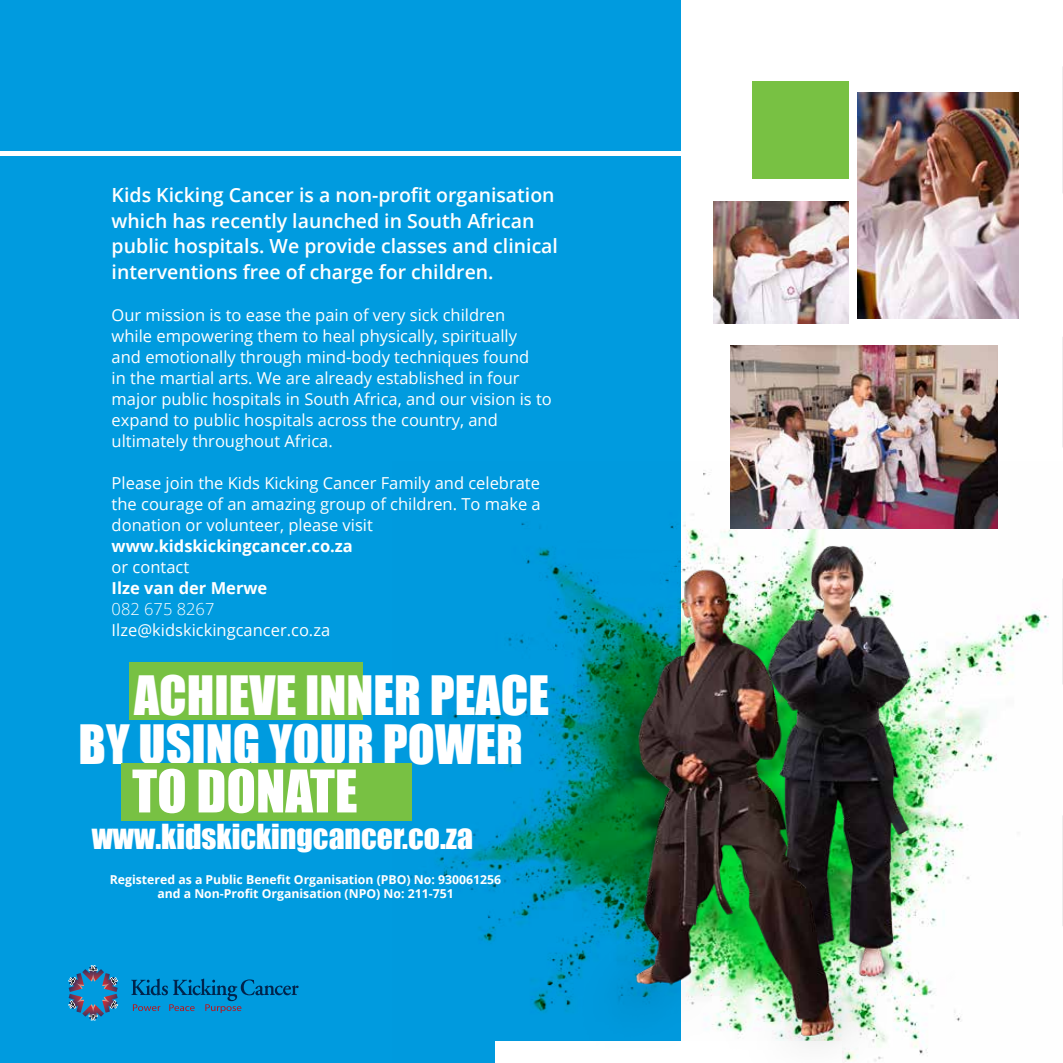
<style>
.page{position:relative;width:1063px;height:1063px;background:#fff}
.page>*{position:absolute;margin:0;border:0;box-sizing:border-box;transform-origin:0 0}
.t1{font:54.3px "Impact";color:#fff}
.t2{font:49.8px "Impact";color:#fff}
.t3{font:31.65px "Impact";color:#fff}
.t4{font:600 19.5px/25.5px "Open Sans";color:#fff}
.t5{font:16.5px/21px "Open Sans";color:#fff}
.t6{font:700 16.5px "Open Sans";color:#fff}
.t7{font:300 16.5px "Open Sans";color:#fff}
.t8{font:700 12.3px/14.7px "Open Sans";color:#fff;text-align:center}
</style>
<div class="page">
<div style="left:0;top:0;width:680px;height:1063px;background:#009bdf"></div>
<img style="left:393px;top:462px;width:656px;height:593px">
<div style="left:495px;top:1042px;width:347px;height:21px;background:#fff"></div>
<img style="left:906px;top:521px;width:93px;height:482px">
<img style="left:577px;top:500px;width:329px;height:563px">
<img style="left:713px;top:202px;width:136px;height:121px">
<img style="left:731px;top:345px;width:266px;height:183px">
<img style="left:857px;top:92px;width:161px;height:226px">
<div style="left:752px;top:81px;width:97px;height:98px;background:#78c143"></div>
<div style="left:130px;top:663px;width:233px;height:57px;background:#78c143"></div>
<div style="left:121px;top:764px;width:291px;height:57px;background:#78c143"></div>
<svg style="left:131px;top:979px;width:168px;height:34px"></svg>
<svg style="left:68px;top:965px;width:50px;height:55px"></svg>
<hr style="left:0;top:151px;width:680px;height:4px;background:#fff">
<svg style="left:1062px;top:67px;width:1px;height:859px"></svg>
<p class="t4" style="left:112px;top:182px;width:448px">Kids Kicking Cancer is a non-profit organisation which has recently launched in South African public hospitals. We provide classes and clinical interventions free of charge for children.</p>
<p class="t5" style="left:112px;top:304px;width:442px">Our mission is to ease the pain of very sick children<br>while empowering them to heal physically, spiritually<br>and emotionally through mind-body techniques found<br>in the martial arts. We are already established in four major public hospitals in South Africa, and our vision is to expand to public hospitals across the country, and ultimately throughout Africa.</p>
<p class="t5" style="left:112px;top:472px;width:431px;text-align:justify">Please join the Kids Kicking Cancer Family and celebrate the courage of an amazing group of children. To make a donation or volunteer, please visit</p>
<p class="t6" style="left:112px;top:534px;width:243px">www.kidskickingcancer.co.za</p>
<p class="t5" style="left:112px;top:556px;width:79px">or contact</p>
<p class="t6" style="left:112px;top:576px;width:157px">Ilze van der Merwe</p>
<p class="t7" style="left:112px;top:597px;width:104px">082 675 8267</p>
<p class="t5" style="left:112px;top:619px;width:220px">Ilze@kidskickingcancer.co.za</p>
<h2 class="t2" style="left:134px;top:657px;width:417px">ACHIEVE INNER PEACE</h2>
<h2 class="t2" style="left:79px;top:705px;width:446px">BY USING YOUR POWER</h2>
<h1 class="t1" style="left:132px;top:749px;width:227px">TO DONATE</h1>
<h3 class="t3" style="left:92px;top:812px;width:383px">www.kidskickingcancer.co.za</h3>
<p class="t8" style="left:110px;top:872px;width:393px">Registered as a Public Benefit Organisation (PBO) No: 930061256 and a Non-Profit Organisation (NPO) No: 211-751</p>
</div>
